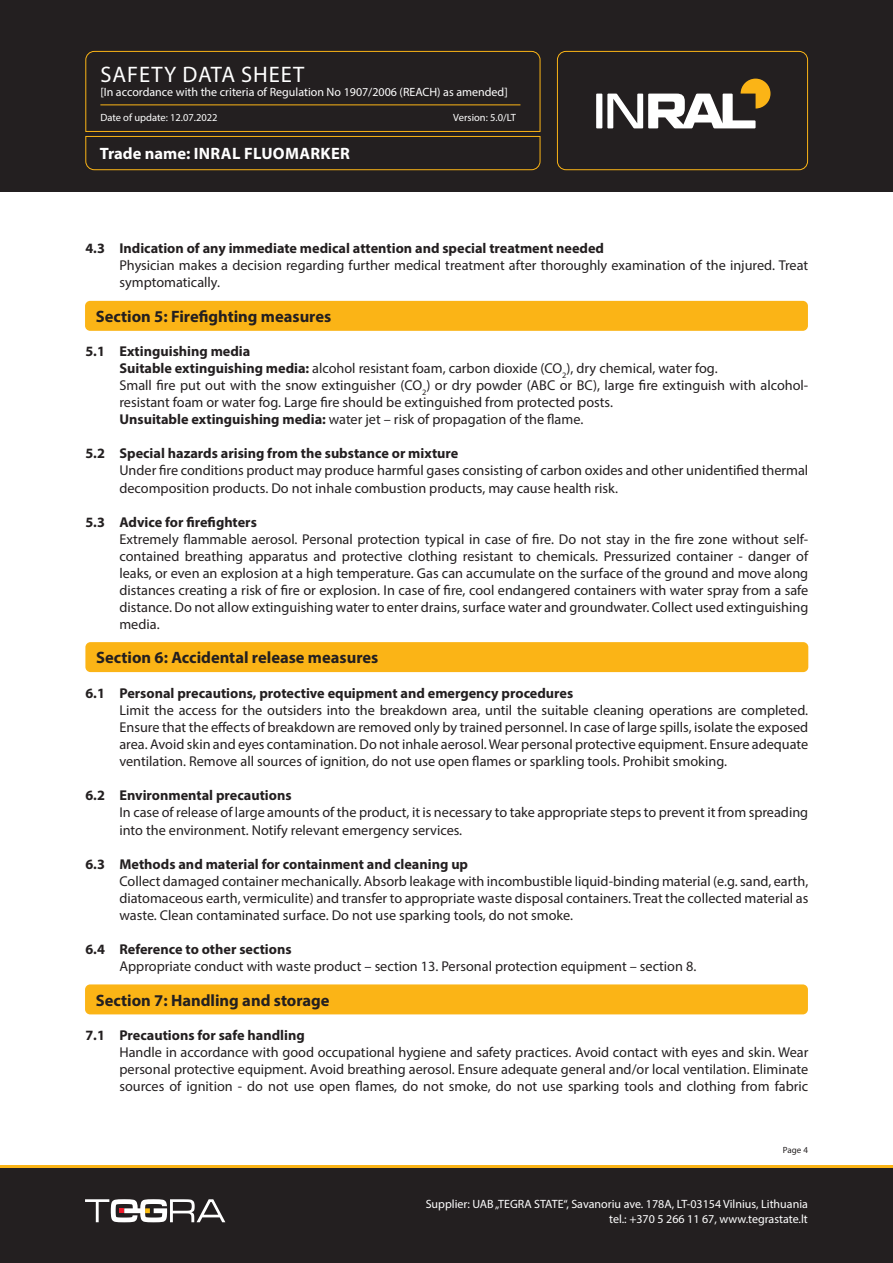
<style>
.page{position:relative;width:893px;height:1263px;background:#fff}
.page>*{position:absolute;margin:0;border:0;box-sizing:border-box;transform-origin:0 0}
.t1{font:22.5px "Myriad Pro";letter-spacing:.04em;color:#fff}
.Skyrius_baltas{font:700 16.5px "Myriad Pro";color:#231f20}
.t2{font:700 16.5px "Myriad Pro";letter-spacing:.02em;color:#fff}
.Tekstas_paprastas_Bo{font:14.25px/17.1px "Myriad Pro";color:#231f20}
.Tekstas_paprastas_Bo-2{font:700 14.25px "Myriad Pro";color:#231f20}
.t3{font:12px/14.4px "Myriad Pro";color:#fff;text-align:right}
.t4{font:10.5px "Myriad Pro";color:#fff}
.t5{font:9px "Myriad Pro";color:#231f20}
.s1{font-weight:700}
</style>
<div class="page">
<div style="left:0;top:1165px;width:893px;height:98px;background:#231f20"></div>
<div style="left:0;top:0;width:893px;height:191px;background:#231f20"></div>
<svg style="left:85px;top:51px;width:456px;height:119px"></svg>
<div style="left:557px;top:51px;width:251px;height:119px;border:1px solid #fbb416;border-radius:9px"></div>
<hr style="left:100px;top:104px;width:420px;height:1px;background:#fbb416">
<svg style="left:85px;top:1199px;width:140px;height:23px"></svg>
<div style="left:596px;top:94px;width:6px;height:34px;background:#fff"></div>
<svg style="left:607px;top:79px;width:163px;height:49px"></svg>
<hr style="left:0;top:1165px;width:893px;height:2px;background:#fbb416">
<div style="left:85px;top:301px;width:723px;height:30px;background:#fbb416;border-radius:5px"></div>
<div style="left:85px;top:642px;width:723px;height:30px;background:#fbb416;border-radius:5px"></div>
<div style="left:85px;top:984px;width:723px;height:30px;background:#fbb416;border-radius:5px"></div>
<h1 class="t1" style="left:101px;top:60px;width:205px">SAFETY DATA SHEET</h1>
<p class="t3" style="left:100px;top:85px;width:409px">[In accordance with the criteria of Regulation No 1907/2006 (REACH) as amended]</p>
<p class="t4" style="left:100px;top:111px;width:119px">Date of update: 12.07.2022</p>
<p class="t4" style="left:453px;top:111px;width:64px">Version: 5.0/LT</p>
<p class="t2" style="left:100px;top:142px;width:252px">Trade name: INRAL FLUOMARKER</p>
<p class="Tekstas_paprastas_Bo-2" style="left:85px;top:239px;width:520px">4.3 Indication of any immediate medical attention and special treatment needed</p>
<p class="Tekstas_paprastas_Bo" style="left:119px;top:257px;width:690px">Physician makes a decision regarding further medical treatment after thoroughly examination of the injured. Treat symptomatically.</p>
<p class="Skyrius_baltas" style="left:96px;top:306px;width:237px">Section 5: Firefighting measures</p>
<p class="Tekstas_paprastas_Bo-2" style="left:85px;top:342px;width:166px">5.1 Extinguishing media</p>
<p class="Tekstas_paprastas_Bo" style="left:119px;top:359px;width:600px"><span class="s1">Suitable extinguishing media:</span> alcohol resistant foam, carbon dioxide (CO<sub>2</sub>), dry chemical, water fog.</p>
<p class="Tekstas_paprastas_Bo" style="left:119px;top:376px;width:690px">Small fire put out with the snow extinguisher (CO<sub>2</sub>) or dry powder (ABC or BC), large fire extinguish with alcohol&shy;resistant foam or water fog. Large fire should be extinguished from protected posts.</p>
<p class="Tekstas_paprastas_Bo" style="left:119px;top:410px;width:465px"><span class="s1">Unsuitable extinguishing media:</span> water jet – risk of propagation of the flame.</p>
<p class="Tekstas_paprastas_Bo-2" style="left:85px;top:444px;width:374px">5.2 Special hazards arising from the substance or mixture</p>
<p class="Tekstas_paprastas_Bo" style="left:119px;top:462px;width:690px">Under fire conditions product may produce harmful gases consisting of carbon oxides and other unidentified thermal decomposition products. Do not inhale combustion products, may cause health risk.</p>
<p class="Tekstas_paprastas_Bo-2" style="left:85px;top:513px;width:173px">5.3 Advice for firefighters</p>
<p class="Tekstas_paprastas_Bo" style="left:119px;top:530px;width:690px;text-align:justify">Extremely flammable aerosol. Personal protection typical in case of fire. Do not stay in the fire zone without self&shy;contained breathing apparatus and protective clothing resistant to chemicals. Pressurized container - danger of leaks, or even an explosion at a high temperature. Gas can accumulate on the surface of the ground and move along distances creating a risk of fire or explosion. In case of fire, cool endangered containers with water spray from a safe distance. Do not allow extinguishing water to enter drains, surface water and groundwater. Collect used extinguishing media.</p>
<p class="Skyrius_baltas" style="left:96px;top:647px;width:284px">Section 6: Accidental release measures</p>
<p class="Tekstas_paprastas_Bo-2" style="left:85px;top:684px;width:489px">6.1 Personal precautions, protective equipment and emergency procedures</p>
<p class="Tekstas_paprastas_Bo" style="left:119px;top:701px;width:690px;text-align:justify">Limit the access for the outsiders into the breakdown area, until the suitable cleaning operations are completed.<br>Ensure that the effects of breakdown are removed only by trained personnel. In case of large spills, isolate the exposed area. Avoid skin and eyes contamination. Do not inhale aerosol. Wear personal protective equipment. Ensure adequate ventilation. Remove all sources of ignition, do not use open flames or sparkling tools. Prohibit smoking.</p>
<p class="Tekstas_paprastas_Bo-2" style="left:85px;top:786px;width:208px">6.2 Environmental precautions</p>
<p class="Tekstas_paprastas_Bo" style="left:119px;top:804px;width:690px">In case of release of large amounts of the product, it is necessary to take appropriate steps to prevent it from spreading into the environment. Notify relevant emergency services.</p>
<p class="Tekstas_paprastas_Bo-2" style="left:85px;top:855px;width:384px">6.3 Methods and material for containment and cleaning up</p>
<p class="Tekstas_paprastas_Bo" style="left:119px;top:872px;width:690px;text-align:justify">Collect damaged container mechanically. Absorb leakage with incombustible liquid-binding material (e.g. sand, earth, diatomaceous earth, vermiculite) and transfer to appropriate waste disposal containers. Treat the collected material as waste. Clean contaminated surface. Do not use sparking tools, do not smoke.</p>
<p class="Tekstas_paprastas_Bo-2" style="left:85px;top:940px;width:208px">6.4 Reference to other sections</p>
<p class="Tekstas_paprastas_Bo" style="left:119px;top:958px;width:578px">Appropriate conduct with waste product – section 13. Personal protection equipment – section 8.</p>
<p class="Skyrius_baltas" style="left:96px;top:989px;width:235px">Section 7: Handling and storage</p>
<p class="Tekstas_paprastas_Bo-2" style="left:85px;top:1026px;width:221px">7.1 Precautions for safe handling</p>
<p class="Tekstas_paprastas_Bo" style="left:119px;top:1043px;width:690px;text-align:justify">Handle in accordance with good occupational hygiene and safety practices. Avoid contact with eyes and skin. Wear personal protective equipment. Avoid breathing aerosol. Ensure adequate general and/or local ventilation. Eliminate sources of ignition - do not use open flames, do not smoke, do not use sparking tools and clothing from fabric</p>
<p class="t5" style="left:783px;top:1144px;width:26px">Page 4</p>
<p class="t3" style="left:426px;top:1197px;width:384px">Supplier: UAB „TEGRA STATE“, Savanoriu ave. 178A, LT-03154 Vilnius, Lithuania tel.: +370 5 266 11 67, www.tegrastate.lt</p>
</div>
